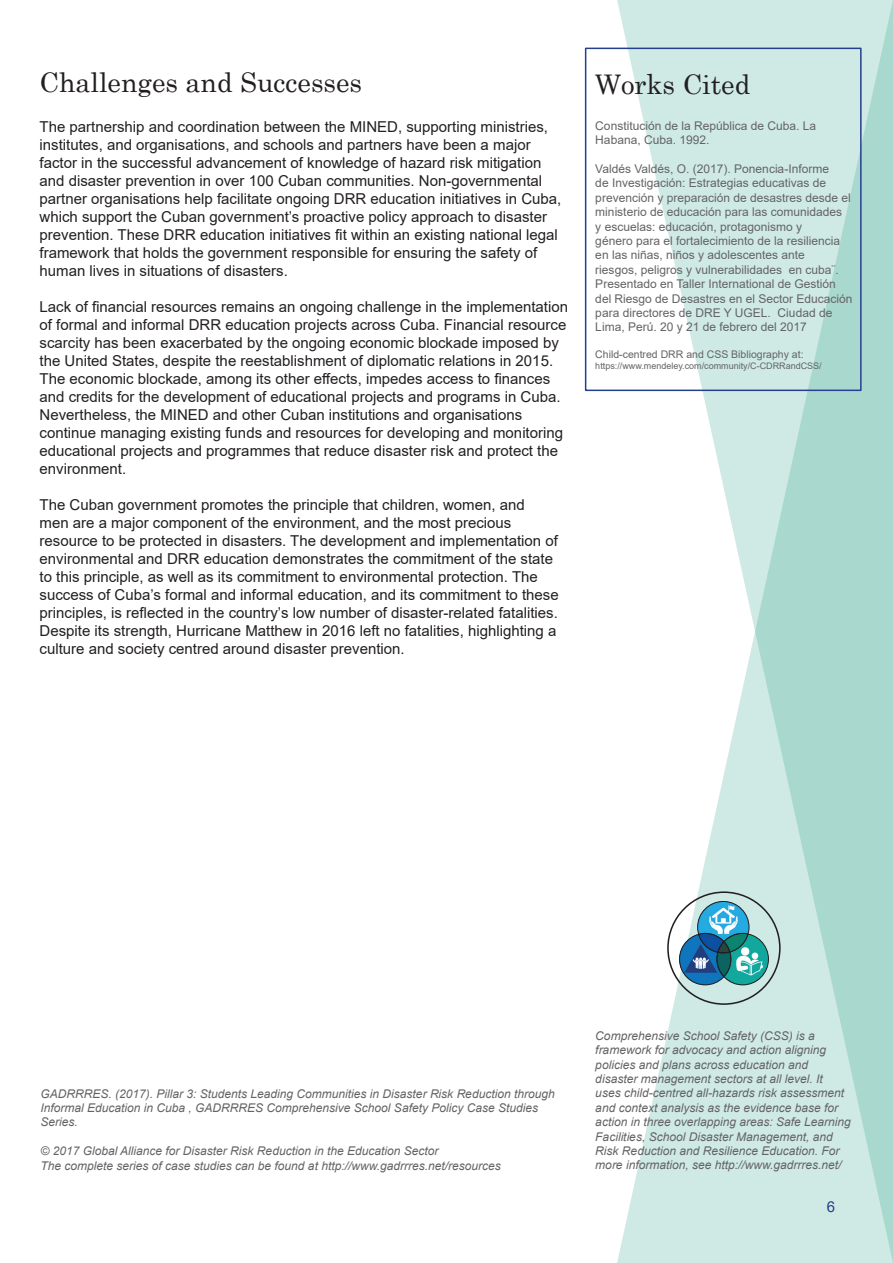
<style>
.page{position:relative;width:893px;height:1263px;background:#fff}
.page>*{position:absolute;margin:0;border:0;box-sizing:border-box;transform-origin:0 0}
.section_header{font:27px "Century Schoolbook";color:#231f20}
.Body{font:15px/18px "Arial";color:#231f20}
.headers_and_footers{font:15px "Arial";color:#253f8e}
.captions_copy_2{font:italic 12px/14.4px "Arial";color:#636366}
.Body_grey{font:12px/14.4px "Arial";color:#636366}
.Body_grey-2{font:10.5px "Arial";color:#636366}
.Body_grey-3{font:9px "Arial";color:#636366}
</style>
<div class="page">
<svg style="left:617px;top:0;width:276px;height:1263px;fill:#cfeae4"></svg>
<div style="left:585px;top:48px;width:277px;height:343px;border:2px solid #253f8e"></div>
<img style="left:679px;top:900px;width:91px;height:86px">
<div style="left:667px;top:891px;width:114px;height:114px;border:2px solid #231f20;border-radius:50%"></div>
<div style="left:679px;top:933px;width:52px;height:52px;border:1px solid #231f20;border-radius:50%"></div>
<div style="left:717px;top:933px;width:52px;height:52px;border:1px solid #231f20;border-radius:50%"></div>
<div style="left:697px;top:901px;width:52px;height:52px;border:1px solid #231f20;border-radius:50%"></div>
<p class="section_header" style="left:40px;top:59px;width:324px">Challenges and Successes</p>
<p class="Body" style="left:40px;top:118px;width:523px">The partnership and coordination between the MINED, supporting ministries, institutes, and organisations, and schools and partners have been a major factor in the successful advancement of knowledge of hazard risk mitigation and disaster prevention in over 100 Cuban communities. Non-governmental partner organisations help facilitate ongoing DRR education initiatives in Cuba, which support the Cuban government’s proactive policy approach to disaster prevention. These DRR education initiatives fit within an existing national legal framework that holds the government responsible for ensuring the safety of human lives in situations of disasters.</p>
<p class="Body" style="left:40px;top:298px;width:530px">Lack of financial resources remains an ongoing challenge in the implementation of formal and informal DRR education projects across Cuba. Financial resource scarcity has been exacerbated by the ongoing economic blockade imposed by the United States, despite the reestablishment of diplomatic relations in 2015.<br>The economic blockade, among its other effects, impedes access to finances and credits for the development of educational projects and programs in Cuba.<br>Nevertheless, the MINED and other Cuban institutions and organisations continue managing existing funds and resources for developing and monitoring educational projects and programmes that reduce disaster risk and protect the environment.</p>
<p class="Body" style="left:40px;top:496px;width:521px">The Cuban government promotes the principle that children, women, and<br>men are a major component of the environment, and the most precious resource to be protected in disasters. The development and implementation of environmental and DRR education demonstrates the commitment of the state to this principle, as well as its commitment to environmental protection. The success of Cuba’s formal and informal education, and its commitment to these principles, is reflected in the country’s low number of disaster-related fatalities.<br>Despite its strength, Hurricane Matthew in 2016 left no fatalities, highlighting a culture and society centred around disaster prevention.</p>
<p class="section_header" style="left:595px;top:62px;width:157px">Works Cited</p>
<p class="Body_grey" style="left:595px;top:118px;width:222px">Constitución de la República de Cuba. La<br>Habana, Cuba. 1992.</p>
<p class="Body_grey" style="left:595px;top:161px;width:259px">Valdés Valdés, O. (2017). Ponencia-Informe<br>de Investigación: Estrategias educativas de prevención y preparación de desastres desde el ministerio de educación para las comunidades<br>y escuelas: educación, protagonismo y<br>género para el fortalecimiento de la resiliencia en las niñas, niños y adolescentes ante<br>riesgos, peligros y vulnerabilidades en cuba¨.<br>Presentado en Taller International de Gestión del Riesgo de Desastres en el Sector Educación para directores de DRE Y UGEL. Ciudad de Lima, Perú. 20 y 21 de febrero del 2017</p>
<p class="Body_grey-2" style="left:595px;top:347px;width:210px">Child-centred DRR and CSS Bibliography at:</p>
<p class="Body_grey-3" style="left:595px;top:360px;width:228px">https://www.mendeley.com/community/C-CDRRandCSS/</p>
<p class="captions_copy_2" style="left:40px;top:1086px;width:516px">GADRRRES. (2017). Pillar 3: Students Leading Communities in Disaster Risk Reduction through<br>Informal Education in Cuba , GADRRRES Comprehensive School Safety Policy Case Studies<br>Series.</p>
<p class="captions_copy_2" style="left:40px;top:1144px;width:399px">© 2017 Global Alliance for Disaster Risk Reduction in the Education Sector</p>
<p class="captions_copy_2" style="left:40px;top:1158px;width:462px">The complete series of case studies can be found at http://www.gadrrres.net/resources</p>
<p class="captions_copy_2" style="left:595px;top:1028px;width:257px">Comprehensive School Safety (CSS) is a framework for advocacy and action aligning policies and plans across education and disaster management sectors at all level. It uses child-centred all-hazards risk assessment and context analysis as the evidence base for action in three overlapping areas: Safe Learning Facilities, School Disaster Management, and Risk Reduction and Resilience Education. For more information, see http://www.gadrrres.net/</p>
<p class="headers_and_footers" style="left:827px;top:1196px;width:10px">6</p>
</div>
